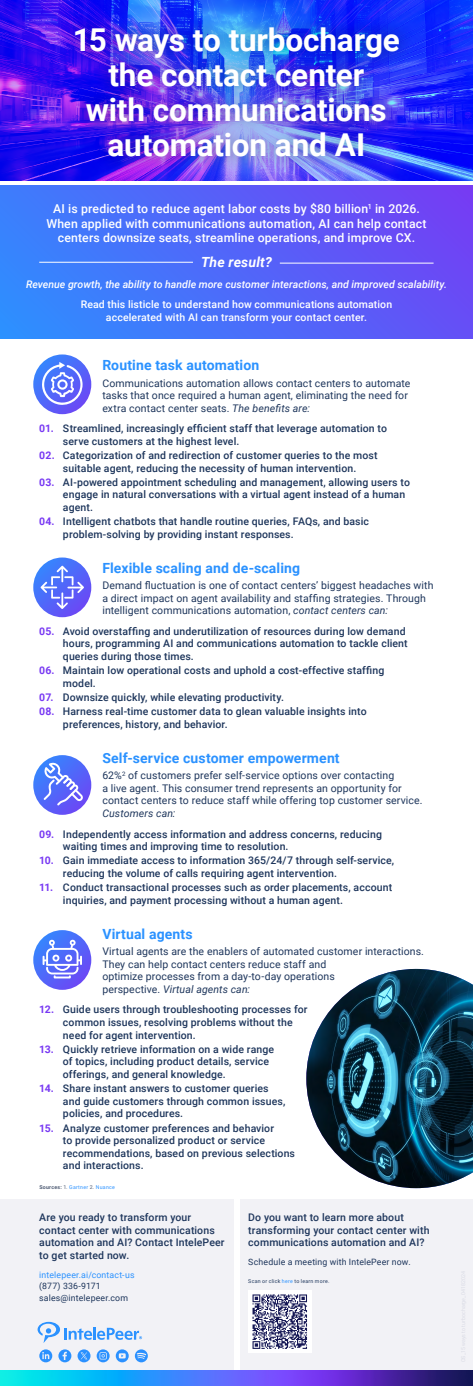
<style>
.page{position:relative;width:473px;height:1386px;background:#fff}
.page>*{position:absolute;margin:0;border:0;box-sizing:border-box;transform-origin:0 0}
.t1{font:700 31.5px/35px "Roboto";letter-spacing:-.005em;color:#fff;text-align:center}
.t2{font:700 14px "Roboto";letter-spacing:.01em;color:#2b92ff}
.t3{font:italic 700 14px "Roboto";letter-spacing:.01em;color:#fff}
.t4{font:500 12.25px/14.7px "Roboto";letter-spacing:.01em;color:#fff;text-align:center}
.t5{font:500 10.5px/12.6px "Roboto";letter-spacing:.01em;color:#1e365c}
.t6{font:10.5px/12.6px "Roboto";letter-spacing:.01em;color:#1e365c}
.t7{font:500 10.5px/12.6px "Roboto";letter-spacing:.01em;color:#fff;text-align:center}
.t8{font:italic 500 10.5px "Roboto";color:#fff}
.t9{font:italic 10.5px "Roboto";letter-spacing:.01em;color:#1e365c}
.t10{font:8.75px/11.4px "Roboto";letter-spacing:.015em;color:#1e365c}
.t11{font:8.75px "Roboto";letter-spacing:.02em;color:#2b92ff}
.t12{font:5.25px "Roboto";letter-spacing:.045em;color:#1e365c}
.t13{font:5.25px "Roboto";letter-spacing:.045em;color:#2b92ff}
.s1{font-style:italic}
.s2{font-weight:700;color:#7839f3}
.s3{font-weight:700;color:#4e5b73}
.s4{color:#4e5b73}
.s5{color:#2b92ff}
</style>
<div class="page">
<div style="left:0;top:186px;width:472px;height:153px;background:linear-gradient(to right,#3487fe,#6e46f5)"></div>
<img style="left:0;top:0;width:472px;height:180px">
<div style="left:59px;top:11px;width:357px;height:163px;background:#000;opacity:.35"></div>
<hr style="left:39px;top:262px;width:154px;height:1px;background:#fff">
<hr style="left:280px;top:263px;width:153px;height:1px;background:#fff">
<svg style="left:33px;top:930px;width:58px;height:60px"></svg>
<svg style="left:33px;top:755px;width:58px;height:60px"></svg>
<svg style="left:33px;top:558px;width:58px;height:59px"></svg>
<svg style="left:33px;top:354px;width:58px;height:60px"></svg>
<div style="left:240px;top:1199px;width:232px;height:181px;background:#f2f2f6"></div>
<div style="left:0;top:1199px;width:234px;height:182px;background:#f2f2f6"></div>
<img style="left:0;top:1370px;width:472px;height:16px">
<svg style="left:38px;top:1322px;width:104px;height:21px"></svg>
<svg style="left:39px;top:1349px;width:13px;height:13px"></svg>
<svg style="left:58px;top:1349px;width:13px;height:13px"></svg>
<svg style="left:135px;top:1349px;width:13px;height:13px"></svg>
<svg style="left:116px;top:1349px;width:13px;height:13px"></svg>
<svg style="left:97px;top:1349px;width:13px;height:13px"></svg>
<svg style="left:77px;top:1349px;width:13px;height:13px"></svg>
<div style="left:248px;top:1290px;width:63px;height:63px;background:#fff"></div>
<svg style="left:252px;top:1294px;width:55px;height:55px"></svg>
<img style="left:306px;top:969px;width:166px;height:219px">
<h1 class="t1" style="left:73px;top:22px;width:328px">15 ways to turbocharge the contact center<br>with communications automation and AI</h1>
<p class="t4" style="left:46px;top:201px;width:381px">AI is predicted to reduce agent labor costs by $80 billion<sup>1</sup> in 2026.<br>When applied with communications automation, AI can help contact centers downsize seats, streamline operations, and improve CX.</p>
<h2 class="t3" style="left:201px;top:252px;width:72px">The result?</h2>
<p class="t8" style="left:26px;top:276px;width:422px">Revenue growth, the ability to handle more customer interactions, and improved scalability.</p>
<p class="t7" style="left:81px;top:298px;width:313px">Read this listicle to understand how communications automation accelerated with AI can transform your contact center.</p>
<h2 class="t2" style="left:102px;top:355px;width:158px">Routine task automation</h2>
<p class="t6" style="left:102px;top:376px;width:309px">Communications automation allows contact centers to automate tasks that once required a human agent, eliminating the need for extra contact center seats. <span class="s1">The benefits are:</span></p>
<p class="t5" style="left:63px;top:422px;width:325px;text-indent:-24px"><span class="s2">01.</span> Streamlined, increasingly efficient staff that leverage automation to serve customers at the highest level.</p>
<p class="t5" style="left:39px;top:449px;width:339px;text-align:center"><span class="s2">02.</span> Categorization of and redirection of customer queries to the most suitable agent, reducing the necessity of human intervention.</p>
<p class="t5" style="left:63px;top:475px;width:348px;text-indent:-24px"><span class="s2">03.</span> AI-powered appointment scheduling and management, allowing users to engage in natural conversations with a virtual agent instead of a human agent.</p>
<p class="t5" style="left:63px;top:515px;width:307px;text-indent:-24px"><span class="s2">04.</span> Intelligent chatbots that handle routine queries, FAQs, and basic problem-solving by providing instant responses.</p>
<h2 class="t2" style="left:102px;top:558px;width:199px">Flexible scaling and de-scaling</h2>
<p class="t6" style="left:102px;top:579px;width:332px">Demand fluctuation is one of contact centers’ biggest headaches with a direct impact on agent availability and staffing strategies. Through intelligent communications automation, <span class="s1">contact centers can:</span></p>
<p class="t5" style="left:63px;top:624px;width:346px;text-indent:-24px"><span class="s2">05.</span> Avoid overstaffing and underutilization of resources during low demand hours, programming AI and communications automation to tackle client queries during those times.</p>
<p class="t5" style="left:63px;top:664px;width:323px;text-indent:-24px"><span class="s2">06.</span> Maintain low operational costs and uphold a cost-effective staffing model.</p>
<p class="t5" style="left:39px;top:691px;width:246px"><span class="s2">07.</span> Downsize quickly, while elevating productivity.</p>
<p class="t5" style="left:63px;top:705px;width:305px;text-indent:-24px"><span class="s2">08.</span> Harness real-time customer data to glean valuable insights into preferences, history, and behavior.</p>
<h2 class="t2" style="left:102px;top:748px;width:239px">Self-service customer empowerment</h2>
<p class="t6" style="left:102px;top:769px;width:321px">62%<sup>2</sup> of customers prefer self-service options over contacting<br>a live agent. This consumer trend represents an opportunity for contact centers to reduce staff while offering top customer service.</p>
<p class="t9" style="left:102px;top:806px;width:75px">Customers can:</p>
<p class="t5" style="left:63px;top:827px;width:320px;text-indent:-24px"><span class="s2">09.</span> Independently access information and address concerns, reducing waiting times and improving time to resolution.</p>
<p class="t5" style="left:63px;top:854px;width:332px;text-indent:-24px"><span class="s2">10.</span> Gain immediate access to information 365/24/7 through self-service, reducing the volume of calls requiring agent intervention.</p>
<p class="t5" style="left:63px;top:881px;width:330px;text-indent:-24px"><span class="s2">11.</span> Conduct transactional processes such as order placements, account inquiries, and payment processing without a human agent.</p>
<h2 class="t2" style="left:102px;top:924px;width:92px">Virtual agents</h2>
<p class="t6" style="left:102px;top:945px;width:323px">Virtual agents are the enablers of automated customer interactions.<br>They can help contact centers reduce staff and<br>optimize processes from a day-to-day operations<br>perspective. <span class="s1">Virtual agents can:</span></p>
<p class="t5" style="left:63px;top:1003px;width:246px;text-indent:-24px"><span class="s2">12.</span> Guide users through troubleshooting processes for common issues, resolving problems without the need for agent intervention.</p>
<p class="t5" style="left:63px;top:1042px;width:213px;text-indent:-24px"><span class="s2">13.</span> Quickly retrieve information on a wide range of topics, including product details, service offerings, and general knowledge.</p>
<p class="t5" style="left:63px;top:1082px;width:224px;text-indent:-24px"><span class="s2">14.</span> Share instant answers to customer queries and guide customers through common issues, policies, and procedures.</p>
<p class="t5" style="left:63px;top:1121px;width:233px;text-indent:-24px"><span class="s2">15.</span> Analyze customer preferences and behavior<br>to provide personalized product or service recommendations, based on previous selections and interactions.</p>
<p class="t13" style="left:39px;top:1183px;width:77px"><span class="s3">Sources:</span> <span class="s4">1.</span> Gartner <span class="s4">2.</span> Nuance</p>
<p class="t5" style="left:39px;top:1211px;width:187px">Are you ready to transform your contact center with communications automation and AI? Contact IntelePeer to get started now.</p>
<p class="t11" style="left:39px;top:1269px;width:97px">intelepeer.ai/contact-us</p>
<p class="t10" style="left:39px;top:1280px;width:90px">(877) 336-9171 sales@intelepeer.com</p>
<p class="t5" style="left:248px;top:1211px;width:183px">Do you want to learn more about transforming your contact center with communications automation and AI?</p>
<p class="t10" style="left:248px;top:1255px;width:164px">Schedule a meeting with IntelePeer now.</p>
<p class="t12" style="left:248px;top:1278px;width:82px">Scan or click <span class="s5">here</span> to learn more.</p>
</div>
